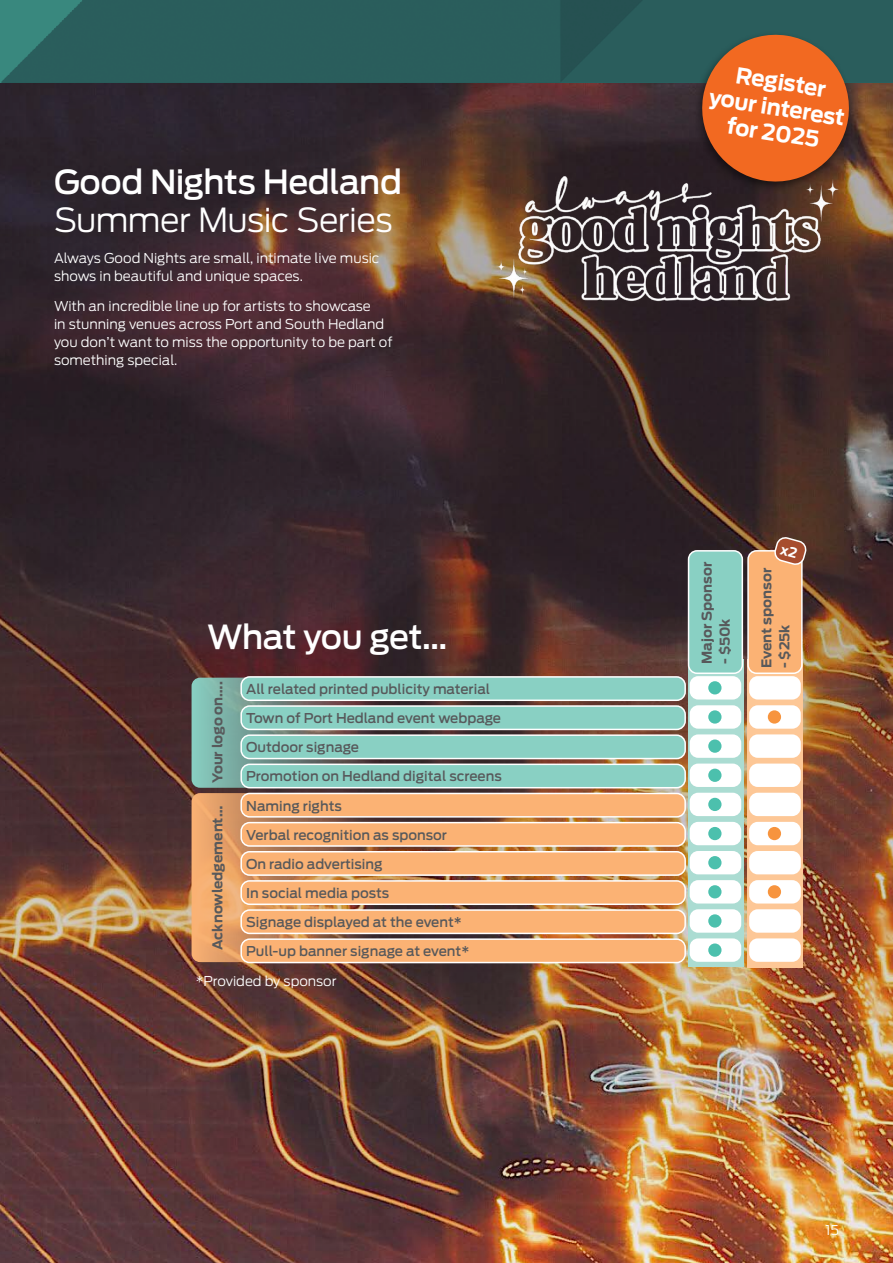
<style>
.page{position:relative;width:893px;height:1263px;background:#fff}
.page>*{position:absolute;margin:0;border:0;box-sizing:border-box;transform-origin:0 0}
.t1{font:500 33px "Antenna";letter-spacing:-.02em;color:#fff}
.t2{font:300 33px "Antenna";letter-spacing:-.02em;color:#fff}
.t3{font:700 22.05px/25.5px "Antenna";color:#fff;text-align:center}
.t4{font:500 13.5px/29.1px "Antenna";color:#58595b}
.t5{font:300 13.5px/18px "Antenna";color:#fff}
.t6{font:700 13.5px "Antenna";color:#58595b}
</style>
<div class="page">
<img style="left:0;top:83px;width:893px;height:1180px">
<div style="left:688px;top:659px;width:55px;height:307px;background:#abdcd2"></div>
<div style="left:747px;top:659px;width:56px;height:308px;background:#fdc796"></div>
<svg style="left:192px;top:678px;width:183px;height:110px;background:#7ca79e"></svg>
<svg style="left:192px;top:793px;width:183px;height:169px;background:#db9a65"></svg>
<div style="left:689px;top:551px;width:53px;height:122px;background:#89d0c3;border-radius:9px"></div>
<div style="left:688px;top:550px;width:55px;height:124px;border:2px solid #fff;border-radius:9px"></div>
<div style="left:748px;top:551px;width:54px;height:122px;background:#fbb274;border-radius:9px"></div>
<div style="left:747px;top:550px;width:56px;height:124px;border:2px solid #fff;border-radius:9px"></div>
<div style="left:241px;top:677px;width:444px;height:23px;background:#89d0c3;border-radius:9px"></div>
<div style="left:240px;top:676px;width:446px;height:25px;border:2px solid #fff;border-radius:9px"></div>
<div style="left:690px;top:676px;width:51px;height:23px;background:#fff;border-radius:9px"></div>
<div style="left:708px;top:681px;width:13px;height:13px;background:#4cc0ad;border-radius:50%"></div>
<div style="left:749px;top:676px;width:52px;height:23px;background:#fff;border-radius:9px"></div>
<div style="left:241px;top:706px;width:444px;height:23px;background:#89d0c3;border-radius:9px"></div>
<div style="left:240px;top:705px;width:446px;height:25px;border:2px solid #fff;border-radius:9px"></div>
<div style="left:690px;top:705px;width:51px;height:24px;background:#fff;border-radius:9px"></div>
<div style="left:708px;top:710px;width:13px;height:14px;background:#4cc0ad;border-radius:50%"></div>
<div style="left:749px;top:705px;width:52px;height:24px;background:#fff;border-radius:9px"></div>
<div style="left:768px;top:710px;width:13px;height:14px;background:#f7943e;border-radius:50%"></div>
<div style="left:241px;top:735px;width:444px;height:23px;background:#89d0c3;border-radius:9px"></div>
<div style="left:240px;top:734px;width:446px;height:25px;border:2px solid #fff;border-radius:9px"></div>
<div style="left:690px;top:734px;width:51px;height:24px;background:#fff;border-radius:9px"></div>
<div style="left:708px;top:739px;width:13px;height:14px;background:#4cc0ad;border-radius:50%"></div>
<div style="left:749px;top:734px;width:52px;height:24px;background:#fff;border-radius:9px"></div>
<div style="left:241px;top:764px;width:444px;height:24px;background:#89d0c3;border-radius:9px"></div>
<div style="left:240px;top:763px;width:446px;height:25px;border:2px solid #fff;border-radius:9px"></div>
<div style="left:690px;top:763px;width:51px;height:24px;background:#fff;border-radius:9px"></div>
<div style="left:708px;top:769px;width:13px;height:13px;background:#4cc0ad;border-radius:50%"></div>
<div style="left:749px;top:763px;width:52px;height:24px;background:#fff;border-radius:9px"></div>
<div style="left:241px;top:793px;width:444px;height:24px;background:#fbb274;border-radius:9px"></div>
<div style="left:240px;top:793px;width:446px;height:25px;border:2px solid #fff;border-radius:9px"></div>
<div style="left:690px;top:793px;width:51px;height:23px;background:#fff;border-radius:9px"></div>
<div style="left:708px;top:798px;width:13px;height:13px;background:#4cc0ad;border-radius:50%"></div>
<div style="left:749px;top:793px;width:52px;height:23px;background:#fff;border-radius:9px"></div>
<div style="left:241px;top:823px;width:444px;height:23px;background:#fbb274;border-radius:9px"></div>
<div style="left:240px;top:822px;width:446px;height:25px;border:2px solid #fff;border-radius:9px"></div>
<div style="left:690px;top:822px;width:51px;height:23px;background:#fff;border-radius:9px"></div>
<div style="left:708px;top:827px;width:13px;height:13px;background:#4cc0ad;border-radius:50%"></div>
<div style="left:749px;top:822px;width:52px;height:23px;background:#fff;border-radius:9px"></div>
<div style="left:768px;top:827px;width:13px;height:13px;background:#f7943e;border-radius:50%"></div>
<div style="left:241px;top:852px;width:444px;height:23px;background:#fbb274;border-radius:9px"></div>
<div style="left:240px;top:851px;width:446px;height:25px;border:2px solid #fff;border-radius:9px"></div>
<div style="left:690px;top:851px;width:51px;height:23px;background:#fff;border-radius:9px"></div>
<div style="left:708px;top:856px;width:13px;height:13px;background:#4cc0ad;border-radius:50%"></div>
<div style="left:749px;top:851px;width:52px;height:23px;background:#fff;border-radius:9px"></div>
<div style="left:241px;top:881px;width:444px;height:23px;background:#fbb274;border-radius:9px"></div>
<div style="left:240px;top:880px;width:446px;height:25px;border:2px solid #fff;border-radius:9px"></div>
<div style="left:690px;top:880px;width:51px;height:23px;background:#fff;border-radius:9px"></div>
<div style="left:708px;top:885px;width:13px;height:13px;background:#4cc0ad;border-radius:50%"></div>
<div style="left:749px;top:880px;width:52px;height:23px;background:#fff;border-radius:9px"></div>
<div style="left:768px;top:885px;width:13px;height:13px;background:#f7943e;border-radius:50%"></div>
<div style="left:241px;top:910px;width:444px;height:23px;background:#fbb274;border-radius:9px"></div>
<div style="left:240px;top:909px;width:446px;height:25px;border:2px solid #fff;border-radius:9px"></div>
<div style="left:690px;top:909px;width:51px;height:24px;background:#fff;border-radius:9px"></div>
<div style="left:708px;top:914px;width:13px;height:13px;background:#4cc0ad;border-radius:50%"></div>
<div style="left:749px;top:909px;width:52px;height:24px;background:#fff;border-radius:9px"></div>
<div style="left:241px;top:939px;width:444px;height:23px;background:#fbb274;border-radius:9px"></div>
<div style="left:240px;top:938px;width:446px;height:25px;border:2px solid #fff;border-radius:9px"></div>
<div style="left:690px;top:938px;width:51px;height:24px;background:#fff;border-radius:9px"></div>
<div style="left:708px;top:943px;width:13px;height:14px;background:#4cc0ad;border-radius:50%"></div>
<div style="left:749px;top:938px;width:52px;height:24px;background:#fff;border-radius:9px"></div>
<img style="left:0;top:0;width:893px;height:83px">
<img style="left:481px;top:142px;width:377px;height:189px">
<div style="left:692px;top:31px;width:163px;height:162px;background:#000;opacity:.5"></div>
<svg style="left:697px;top:29px;width:157px;height:158px;background:#b55c2a"></svg>
<svg style="left:772px;top:536px;width:36px;height:31px"></svg>
<h1 class="t1" style="left:54px;top:163px;width:349px">Good Nights Hedland</h1>
<h1 class="t2" style="left:54px;top:200px;width:340px">Summer Music Series</h1>
<p class="t5" style="left:54px;top:249px;width:327px">Always Good Nights are small, intimate live music shows in beautiful and unique spaces.</p>
<p class="t5" style="left:54px;top:297px;width:340px">With an incredible line up for artists to showcase<br>in stunning venues across Port and South Hedland you don’t want to miss the opportunity to be part of something special.</p>
<h1 class="t1" style="left:207px;top:617px;width:242px">What you get…</h1>
<p class="t6" style="left:209px;top:783px;width:103px;rotate:-90deg">Your logo on….</p>
<p class="t4" style="left:246px;top:675px;width:257px">All related printed publicity material<br>Town of Port Hedland event webpage<br>Outdoor signage<br>Promotion on Hedland digital screens</p>
<p class="t6" style="left:209px;top:950px;width:145px;rotate:-90deg">Acknowledgement…</p>
<p class="t4" style="left:246px;top:791px;width:225px">Naming rights<br>Verbal recognition as sponsor<br>On radio advertising<br>In social media posts<br>Signage displayed at the event*<br>Pull-up banner signage at event*</p>
<p class="t5" style="left:196px;top:972px;width:142px">*Provided by sponsor</p>
<h2 class="t3" style="left:715px;top:59px;width:138px;rotate:9deg">Register your interest for 2025</h2>
<p class="t6" style="left:699px;top:664px;width:104px;rotate:-90deg">Major Sponsor</p>
<p class="t6" style="left:717px;top:664px;width:47px;rotate:-90deg">- $50k</p>
<p class="t6" style="left:758px;top:668px;width:102px;rotate:-90deg">Event sponsor</p>
<p class="t6" style="left:776px;top:668px;width:45px;rotate:-90deg">- $25k</p>
<p class="t5" style="left:825px;top:1221px;width:15px">15</p>
</div>
